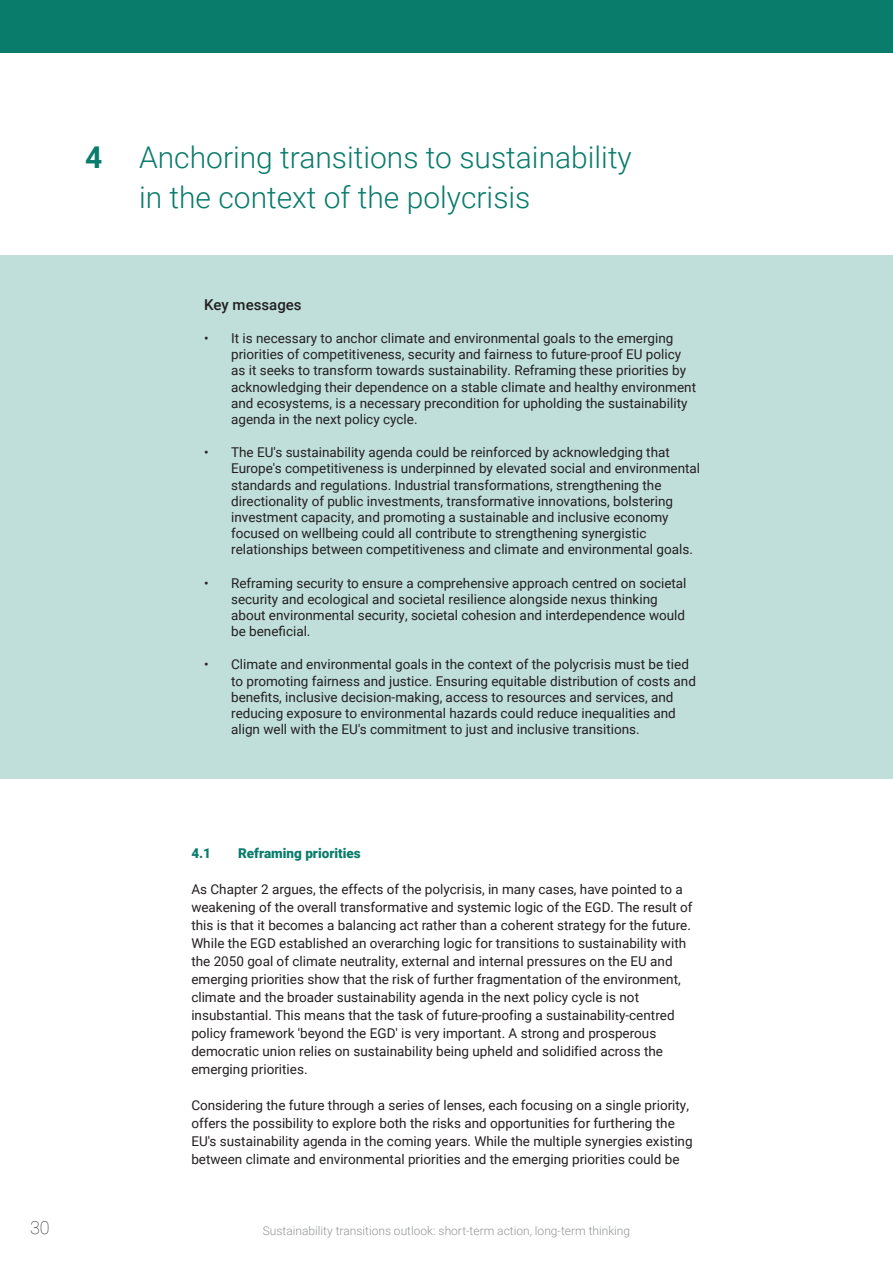
<style>
.page{position:relative;width:893px;height:1263px;background:#fff}
.page>*{position:absolute;margin:0;border:0;box-sizing:border-box;transform-origin:0 0}
._2023_-_Chapter_title__Heading_1{font:300 30px/40.5px "Roboto";color:#0a7c6c}
.t1{font:100 18px "Roboto";color:#231f20}
._2023_-_Key_messages_title{font:500 15px "Roboto";color:#231f20}
._2023_-_Body_text{font:13.5px/16.2px "Roboto";color:#231f20}
._2023_-_Heading_2{font:900 13.5px "Roboto";color:#0a7c6c}
.t2{font:300 12px "Roboto";color:#939598}
.s1{font-weight:700}
</style>
<div class="page">
<div style="left:0;top:0;width:893px;height:53px;background:#0a7c6c"></div>
<div style="left:0;top:255px;width:893px;height:523px;background:#c0dfdb"></div>
<p class="_2023_-_Chapter_title__Heading_1" style="left:139px;top:135px;width:494px;text-indent:-54px"><span class="s1">4</span> Anchoring transitions to sustainability in the context of the polycrisis</p>
<p class="_2023_-_Key_messages_title" style="left:204px;top:294px;width:99px">Key messages</p>
<p class="_2023_-_Body_text" style="left:231px;top:329px;width:467px;text-indent:-27px">• It is necessary to anchor climate and environmental goals to the emerging priorities of competitiveness, security and fairness to future-proof EU policy as it seeks to transform towards sustainability. Reframing these priorities by acknowledging their dependence on a stable climate and healthy environment and ecosystems, is a necessary precondition for upholding the sustainability agenda in the next policy cycle.</p>
<p class="_2023_-_Body_text" style="left:231px;top:444px;width:471px;text-indent:-27px">• The EU's sustainability agenda could be reinforced by acknowledging that Europe's competitiveness is underpinned by elevated social and environmental standards and regulations. Industrial transformations, strengthening the directionality of public investments, transformative innovations, bolstering investment capacity, and promoting a sustainable and inclusive economy focused on wellbeing could all contribute to strengthening synergistic relationships between competitiveness and climate and environmental goals.</p>
<p class="_2023_-_Body_text" style="left:231px;top:574px;width:457px;text-indent:-27px">• Reframing security to ensure a comprehensive approach centred on societal security and ecological and societal resilience alongside nexus thinking about environmental security, societal cohesion and interdependence would be beneficial.</p>
<p class="_2023_-_Body_text" style="left:231px;top:656px;width:466px;text-indent:-27px">• Climate and environmental goals in the context of the polycrisis must be tied to promoting fairness and justice. Ensuring equitable distribution of costs and benefits, inclusive decision-making, access to resources and services, and reducing exposure to environmental hazards could reduce inequalities and align well with the EU's commitment to just and inclusive transitions.</p>
<p class="_2023_-_Heading_2" style="left:191px;top:844px;width:21px">4.1</p>
<p class="_2023_-_Heading_2" style="left:238px;top:844px;width:124px">Reframing priorities</p>
<p class="_2023_-_Body_text" style="left:191px;top:879px;width:503px;line-height:18px">As Chapter 2 argues, the effects of the polycrisis, in many cases, have pointed to a weakening of the overall transformative and systemic logic of the EGD. The result of this is that it becomes a balancing act rather than a coherent strategy for the future.<br>While the EGD established an overarching logic for transitions to sustainability with the 2050 goal of climate neutrality, external and internal pressures on the EU and emerging priorities show that the risk of further fragmentation of the environment, climate and the broader sustainability agenda in the next policy cycle is not insubstantial. This means that the task of future-proofing a sustainability-centred policy framework 'beyond the EGD' is very important. A strong and prosperous democratic union relies on sustainability being upheld and solidified across the emerging priorities.</p>
<p class="_2023_-_Body_text" style="left:191px;top:1095px;width:503px;line-height:18px">Considering the future through a series of lenses, each focusing on a single priority, offers the possibility to explore both the risks and opportunities for furthering the EU's sustainability agenda in the coming years. While the multiple synergies existing between climate and environmental priorities and the emerging priorities could be</p>
<h2 class="t1" style="left:30px;top:1214px;width:21px">30</h2>
<p class="t2" style="left:263px;top:1223px;width:369px">Sustainability transitions outlook: short-term action, long-term thinking</p>
</div>
